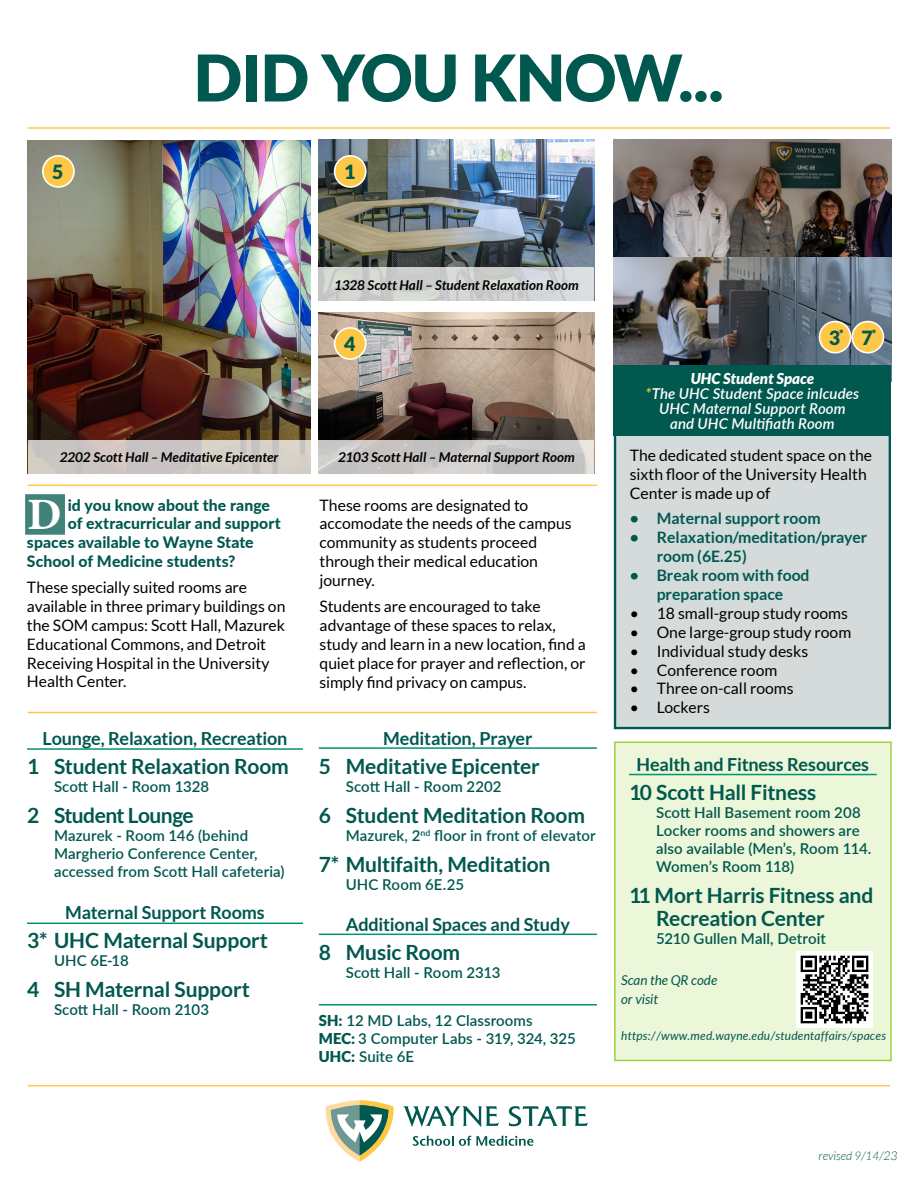
<style>
.page{position:relative;width:918px;height:1188px;background:#fff}
.page>*{position:absolute;margin:0;border:0;box-sizing:border-box;transform-origin:0 0}
.t1{font:900 64.5px "Lato";letter-spacing:-.015em;color:#00584e}
.t2{font:44.85px "Minion Variable Concept";color:#fff}
.t3{font:700 21px/22.5px "Lato";letter-spacing:-.01em;color:#00584e}
.t4{font:900 19.5px "Lato";color:#00584e}
.t5{font:700 18px "Lato";letter-spacing:-.01em;color:#00584e}
.t6{font:15.75px/18.9px "Lato";color:#000}
.t7{font:800 15.75px "Lato";letter-spacing:.005em;color:#00584e}
.t8{font:700 15.75px/18.9px "Lato";color:#00594f}
.t9{font:600 15px/18px "Lato";letter-spacing:.005em;color:#00584e}
.t10{font:italic 600 15px/15px "Lato";letter-spacing:.005em;color:#fff;text-align:center}
.t11{font:italic 900 15px "Lato";letter-spacing:.005em;color:#fff}
.t12{font:italic 700 13.5px "Lato";letter-spacing:.005em;color:#000}
.t13{font:italic 13.5px/18.8px "Lato";color:#00584e}
.t14{font:italic 12px "Lato";letter-spacing:.01em;color:#00584e}
.t15{font:italic 300 12px "Lato";color:#00584e}
.s1{color:#fec745}
.s2{font-weight:900}
</style>
<div class="page">
<img style="left:27px;top:127px;width:470px;height:359px">
<svg style="left:325px;top:1100px;width:263px;height:62px"></svg>
<hr style="left:28px;top:1085px;width:862px;height:1px;background:#fec745">
<hr style="left:28px;top:127px;width:862px;height:2px;background:#fec745">
<img style="left:614px;top:140px;width:277px;height:117px">
<div style="left:615px;top:434px;width:275px;height:294px;background:#d4dbda"></div>
<div style="left:614px;top:432px;width:277px;height:297px;border:2px solid #00584e"></div>
<hr style="left:27px;top:748px;width:276px;height:2px;background:#009470">
<hr style="left:27px;top:923px;width:276px;height:1px;background:#009470">
<hr style="left:319px;top:747px;width:278px;height:2px;background:#009470">
<hr style="left:319px;top:934px;width:278px;height:1px;background:#009470">
<hr style="left:319px;top:1004px;width:278px;height:2px;background:#009470">
<hr style="left:28px;top:712px;width:569px;height:1px;background:#fec745">
<hr style="left:28px;top:485px;width:569px;height:1px;background:#fec745">
<div style="left:25px;top:494px;width:40px;height:41px;background:#41837a"></div>
<img style="left:28px;top:140px;width:282px;height:300px">
<div style="left:28px;top:440px;width:282px;height:33px;background:linear-gradient(to right,#c9c3c1,#d3cec6)"></div>
<div style="left:43px;top:156px;width:31px;height:31px;background:#fec745;border-radius:50%"></div>
<div style="left:42px;top:155px;width:33px;height:33px;border:2px solid #fff;border-radius:50%"></div>
<img style="left:319px;top:140px;width:275px;height:128px">
<svg style="left:319px;top:268px;width:275px;height:33px;background:#cfd2d0"></svg>
<div style="left:335px;top:156px;width:31px;height:31px;background:#fec745;border-radius:50%"></div>
<div style="left:334px;top:155px;width:33px;height:33px;border:2px solid #fff;border-radius:50%"></div>
<img style="left:319px;top:312px;width:275px;height:128px">
<svg style="left:319px;top:440px;width:275px;height:33px;background:#c9c7c6"></svg>
<div style="left:335px;top:328px;width:31px;height:31px;background:#fec745;border-radius:50%"></div>
<div style="left:334px;top:327px;width:33px;height:33px;border:2px solid #fff;border-radius:50%"></div>
<div style="left:615px;top:742px;width:276px;height:318px;background:#ecf6d9"></div>
<hr style="left:629px;top:774px;width:248px;height:1px;background:#009470">
<div style="left:614px;top:742px;width:278px;height:319px;border:2px solid #9fd141"></div>
<img style="left:614px;top:257px;width:277px;height:108px">
<div style="left:852px;top:322px;width:31px;height:31px;background:#fec745;border-radius:50%"></div>
<div style="left:851px;top:321px;width:33px;height:33px;border:2px solid #fff;border-radius:50%"></div>
<div style="left:820px;top:322px;width:31px;height:31px;background:#fec745;border-radius:50%"></div>
<div style="left:819px;top:321px;width:32px;height:33px;border:2px solid #fff;border-radius:50%"></div>
<div style="left:614px;top:365px;width:277px;height:71px;background:#00584e"></div>
<img style="left:797px;top:952px;width:76px;height:75px">
<p class="t4" style="left:52px;top:161px;width:13px">5</p>
<h1 class="t1" style="left:194px;top:40px;width:531px">DID YOU KNOW...</h1>
<p class="t4" style="left:344px;top:161px;width:13px">1</p>
<p class="t12" style="left:334px;top:277px;width:246px">1328 Scott Hall – Student Relaxation Room</p>
<p class="t4" style="left:344px;top:333px;width:13px">4</p>
<p class="t4" style="left:829px;top:326px;width:16px">3<sup>*</sup></p>
<p class="t4" style="left:862px;top:326px;width:16px">7<sup>*</sup></p>
<p class="t11" style="left:691px;top:370px;width:125px">UHC Student Space</p>
<p class="t10" style="left:646px;top:386px;width:215px"><span class="s1">*</span>The UHC Student Space inlcudes<br>UHC Maternal Support Room and UHC Multifiath Room</p>
<p class="t12" style="left:60px;top:450px;width:220px">2202 Scott Hall – Meditative Epicenter</p>
<p class="t2" style="left:27px;top:484px;width:36px">D</p>
<p class="t7" style="left:68px;top:493px;width:204px">id you know about the range</p>
<p class="t7" style="left:68px;top:512px;width:214px">of extracurricular and support</p>
<p class="t7" style="left:27px;top:531px;width:228px">spaces available to Wayne State</p>
<p class="t7" style="left:27px;top:550px;width:210px">School of Medicine students?</p>
<p class="t6" style="left:27px;top:578px;width:260px">These specially suited rooms are available in three primary buildings on the SOM campus: Scott Hall, Mazurek<br>Educational Commons, and Detroit<br>Receiving Hospital in the University<br>Health Center.</p>
<p class="t12" style="left:338px;top:450px;width:238px">2103 Scott Hall – Maternal Support Room</p>
<p class="t6" style="left:320px;top:495px;width:253px">These rooms are designated to accomodate the needs of the campus community as students proceed through their medical education journey.</p>
<p class="t6" style="left:320px;top:596px;width:268px">Students are encouraged to take advantage of these spaces to relax, study and learn in a new location, find a quiet place for prayer and reflection, or simply find privacy on campus.</p>
<p class="t6" style="left:630px;top:446px;width:244px">The dedicated student space on the sixth floor of the University Health<br>Center is made up of</p>
<p class="t8" style="left:630px;top:509px;width:193px">• Maternal support room</p>
<p class="t8" style="left:657px;top:528px;width:212px;text-indent:-27px">• Relaxation/meditation/prayer room (6E.25)</p>
<p class="t8" style="left:630px;top:566px;width:181px;text-align:center">• Break room with food preparation space</p>
<p class="t6" style="left:630px;top:604px;width:220px">• 18 small-group study rooms</p>
<p class="t6" style="left:630px;top:623px;width:223px">• One large-group study room</p>
<p class="t6" style="left:630px;top:641px;width:180px">• Individual study desks</p>
<p class="t6" style="left:630px;top:660px;width:149px">• Conference room</p>
<p class="t6" style="left:630px;top:679px;width:165px">• Three on-call rooms</p>
<p class="t6" style="left:630px;top:698px;width:82px">• Lockers</p>
<p class="t5" style="left:43px;top:728px;width:246px">Lounge, Relaxation, Recreation</p>
<p class="t3" style="left:27px;top:755px;width:263px">1 Student Relaxation Room</p>
<p class="t9" style="left:54px;top:777px;width:157px">Scott Hall - Room 1328</p>
<p class="t3" style="left:27px;top:804px;width:168px">2 Student Lounge</p>
<p class="t9" style="left:54px;top:826px;width:232px">Mazurek - Room 146 (behind<br>Margherio Conference Center, accessed from Scott Hall cafeteria)</p>
<p class="t5" style="left:65px;top:902px;width:201px">Maternal Support Rooms</p>
<p class="t3" style="left:27px;top:929px;width:243px">3* UHC Maternal Support</p>
<p class="t9" style="left:54px;top:951px;width:76px">UHC 6E-18</p>
<p class="t3" style="left:27px;top:978px;width:224px">4 SH Maternal Support</p>
<p class="t9" style="left:54px;top:1000px;width:157px">Scott Hall - Room 2103</p>
<p class="t5" style="left:383px;top:728px;width:151px">Meditation, Prayer</p>
<h3 class="t3" style="left:319px;top:755px;width:223px">5 Meditative Epicenter</h3>
<p class="t9" style="left:346px;top:777px;width:157px">Scott Hall - Room 2202</p>
<h3 class="t3" style="left:319px;top:803px;width:268px">6 Student Meditation Room</h3>
<p class="t9" style="left:346px;top:826px;width:251px">Mazurek, 2<sup>nd</sup> floor in front of elevator</p>
<h3 class="t3" style="left:319px;top:852px;width:233px">7* Multifaith, Meditation</h3>
<p class="t9" style="left:346px;top:874px;width:120px">UHC Room 6E.25</p>
<p class="t5" style="left:346px;top:914px;width:226px">Additional Spaces and Study</p>
<h3 class="t3" style="left:319px;top:941px;width:143px">8 Music Room</h3>
<p class="t9" style="left:346px;top:963px;width:156px">Scott Hall - Room 2313</p>
<p class="t9" style="left:319px;top:1011px;width:259px"><span class="s2">SH:</span> 12 MD Labs, 12 Classrooms<br><span class="s2">MEC:</span> 3 Computer Labs - 319, 324, 325<br><span class="s2">UHC:</span> Suite 6E</p>
<p class="t5" style="left:637px;top:754px;width:234px">Health and Fitness Resources</p>
<p class="t3" style="left:629px;top:781px;width:189px">10 Scott Hall Fitness</p>
<p class="t9" style="left:656px;top:803px;width:217px">Scott Hall Basement room 208<br>Locker rooms and showers are also available (Men’s, Room 114.<br>Women’s Room 118)</p>
<p class="t3" style="left:656px;top:884px;width:219px;text-indent:-27px">11 Mort Harris Fitness and<br>Recreation Center</p>
<p class="t9" style="left:656px;top:929px;width:171px">5210 Gullen Mall, Detroit</p>
<p class="t13" style="left:621px;top:971px;width:98px">Scan the QR code or visit</p>
<p class="t14" style="left:621px;top:1027px;width:266px">https://www.med.wayne.edu/studentaffairs/spaces</p>
<p class="t15" style="left:819px;top:1150px;width:80px">revised 9/14/23</p>
</div>
